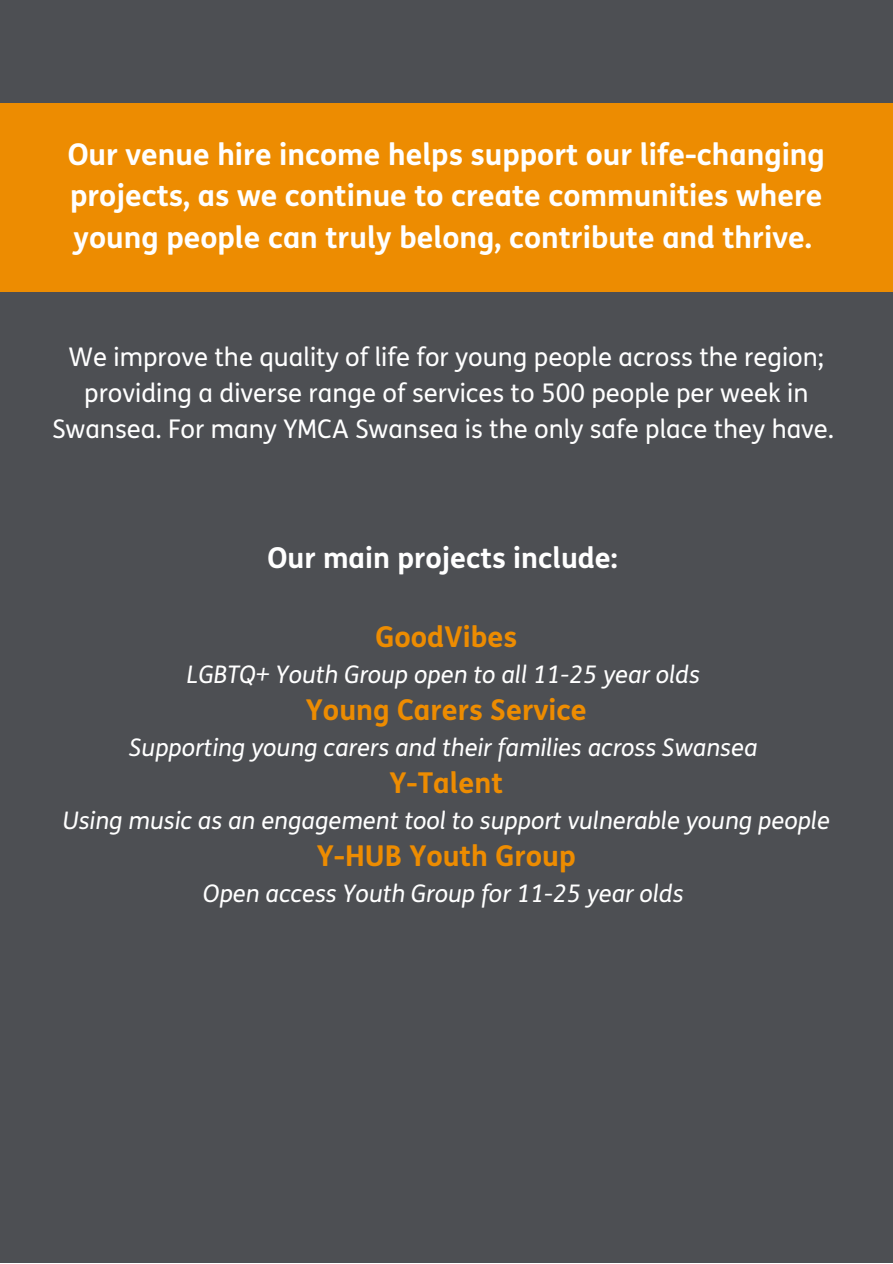
<style>
.page{position:relative;width:893px;height:1264px;background:#fff}
.page>*{position:absolute;margin:0;border:0;box-sizing:border-box;transform-origin:0 0}
.t1{font:700 29.85px/41.5px "FS Me";color:#fff;text-align:justify}
.t2{font:700 28.65px "FS Me Pro";color:#ed8c01}
.t3{font:700 28.65px "FS Me Pro";color:#fff}
.t4{font:25.65px/36px "FS Me";color:#fff;text-align:center}
.t5{font:italic 24.15px "FS Me";color:#fff}
</style>
<div class="page">
<div style="left:0;top:0;width:892px;height:1262px;background:#4d4f53"></div>
<div style="left:0;top:103px;width:892px;height:188px;background:#ed8c01"></div>
<p class="t1" style="left:68px;top:134px;width:758px">Our venue hire income helps support our life-changing projects, as we continue to create communities where young people can truly belong, contribute and thrive.</p>
<p class="t4" style="left:52px;top:339px;width:783px">We improve the quality of life for young people across the region; providing a diverse range of services to 500 people per week in<br>Swansea. For many YMCA Swansea is the only safe place they have.</p>
<p class="t3" style="left:267px;top:542px;width:351px">Our main projects include:</p>
<p class="t2" style="left:375px;top:621px;width:143px">GoodVibes</p>
<p class="t5" style="left:187px;top:661px;width:514px">LGBTQ+ Youth Group open to all 11-25 year olds</p>
<p class="t2" style="left:306px;top:694px;width:282px">Young Carers Service</p>
<p class="t5" style="left:129px;top:734px;width:629px">Supporting young carers and their families across Swansea</p>
<p class="t2" style="left:389px;top:767px;width:115px">Y-Talent</p>
<p class="t5" style="left:63px;top:807px;width:768px">Using music as an engagement tool to support vulnerable young people</p>
<p class="t2" style="left:317px;top:840px;width:260px">Y-HUB Youth Group</p>
<p class="t5" style="left:203px;top:880px;width:482px">Open access Youth Group for 11-25 year olds</p>
</div>
